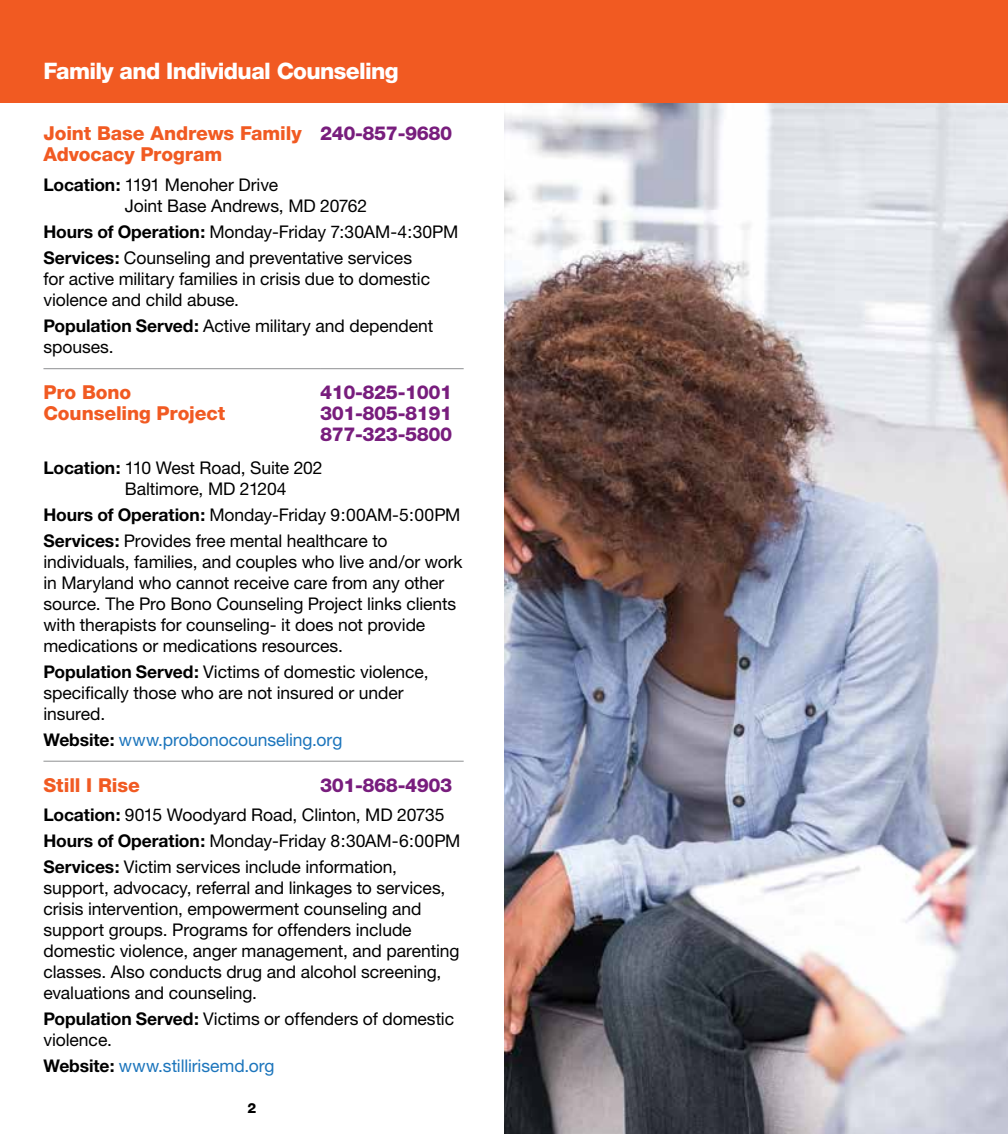
<style>
.page{position:relative;width:1008px;height:1134px;background:#fff}
.page>*{position:absolute;margin:0;border:0;box-sizing:border-box;transform-origin:0 0}
.t1{font:800 22.75px "Helvetica Neue";letter-spacing:-.03em;color:#fff}
.t2{font:800 19.25px/21px "Helvetica Neue";letter-spacing:-.005em;color:#f15a22}
.t3{font:800 19.25px/21px "Helvetica Neue";letter-spacing:-.02em;color:#781d7d;text-align:justify}
.t4{font:17.5px/21px "Helvetica Neue";letter-spacing:-.005em;color:#000}
.t5{font:17.5px "Helvetica Neue";letter-spacing:-.005em;color:#1c75bc}
.t6{font:800 14px "Helvetica Neue";color:#000}
.s1{font-weight:700}
.s2{font-weight:700;color:#000}
</style>
<div class="page">
<img style="left:504px;top:102px;width:504px;height:1032px">
<div style="left:0;top:0;width:504px;height:102px;background:#f15a22"></div>
<div style="left:504px;top:0;width:504px;height:102px;background:#f15a22"></div>
<hr style="left:43px;top:368px;width:277px;height:1px;background:#8e9092">
<hr style="left:320px;top:368px;width:144px;height:1px;background:#8e9092">
<hr style="left:43px;top:761px;width:277px;height:1px;background:#8e9092">
<hr style="left:320px;top:761px;width:144px;height:1px;background:#8e9092">
<h1 class="t1" style="left:43px;top:57px;width:357px">Family and Individual Counseling</h1>
<p class="t2" style="left:43px;top:123px;width:260px">Joint Base Andrews Family<br>Advocacy Program</p>
<p class="t3" style="left:320px;top:123px;width:134px">240-857-9680</p>
<p class="t4" style="left:125px;top:174px;width:244px;text-indent:-81px"><span class="s1">Location:</span> 1191 Menoher Drive<br>Joint Base Andrews, MD 20762</p>
<p class="t4" style="left:43px;top:218px;width:416px;line-height:26.1px"><span class="s1">Hours of Operation:</span> Monday-Friday 7:30AM-4:30PM<br><span class="s1">Services:</span> Counseling and preventative services</p>
<p class="t4" style="left:43px;top:268px;width:388px">for active military families in crisis due to domestic violence and child abuse.</p>
<p class="t4" style="left:43px;top:315px;width:391px"><span class="s1">Population Served:</span> Active military and dependent spouses.</p>
<p class="t2" style="left:43px;top:382px;width:183px">Pro Bono<br>Counseling Project</p>
<p class="t3" style="left:320px;top:382px;width:134px">410-825-1001<br>301-805-8191<br>877-323-5800</p>
<p class="t4" style="left:125px;top:457px;width:199px;text-indent:-81px"><span class="s1">Location:</span> 110 West Road, Suite 202<br>Baltimore, MD 21204</p>
<p class="t4" style="left:43px;top:501px;width:419px;line-height:26.1px"><span class="s1">Hours of Operation:</span> Monday-Friday 9:00AM-5:00PM<br><span class="s1">Services:</span> Provides free mental healthcare to</p>
<p class="t4" style="left:43px;top:551px;width:421px">individuals, families, and couples who live and/or work in Maryland who cannot receive care from any other source. The Pro Bono Counseling Project links clients with therapists for counseling- it does not provide medications or medications resources.</p>
<p class="t4" style="left:43px;top:661px;width:387px"><span class="s1">Population Served:</span> Victims of domestic violence, specifically those who are not insured or under insured.</p>
<p class="t5" style="left:43px;top:729px;width:300px"><span class="s2">Website:</span> www.probonocounseling.org</p>
<p class="t2" style="left:43px;top:774px;width:98px">Still I Rise</p>
<p class="t3" style="left:320px;top:774px;width:134px">301-868-4903</p>
<p class="t4" style="left:43px;top:802px;width:419px;line-height:26.1px"><span class="s1">Location:</span> 9015 Woodyard Road, Clinton, MD 20735<br><span class="s1">Hours of Operation:</span> Monday-Friday 8:30AM-6:00PM<br><span class="s1">Services:</span> Victim services include information,</p>
<p class="t4" style="left:43px;top:877px;width:418px">support, advocacy, referral and linkages to services, crisis intervention, empowerment counseling and support groups. Programs for offenders include domestic violence, anger management, and parenting classes. Also conducts drug and alcohol screening, evaluations and counseling.</p>
<p class="t4" style="left:43px;top:1008px;width:412px"><span class="s1">Population Served:</span> Victims or offenders of domestic violence.</p>
<p class="t5" style="left:43px;top:1056px;width:233px"><span class="s2">Website:</span> www.stillirisemd.org</p>
<p class="t6" style="left:248px;top:1100px;width:10px">2</p>
</div>
